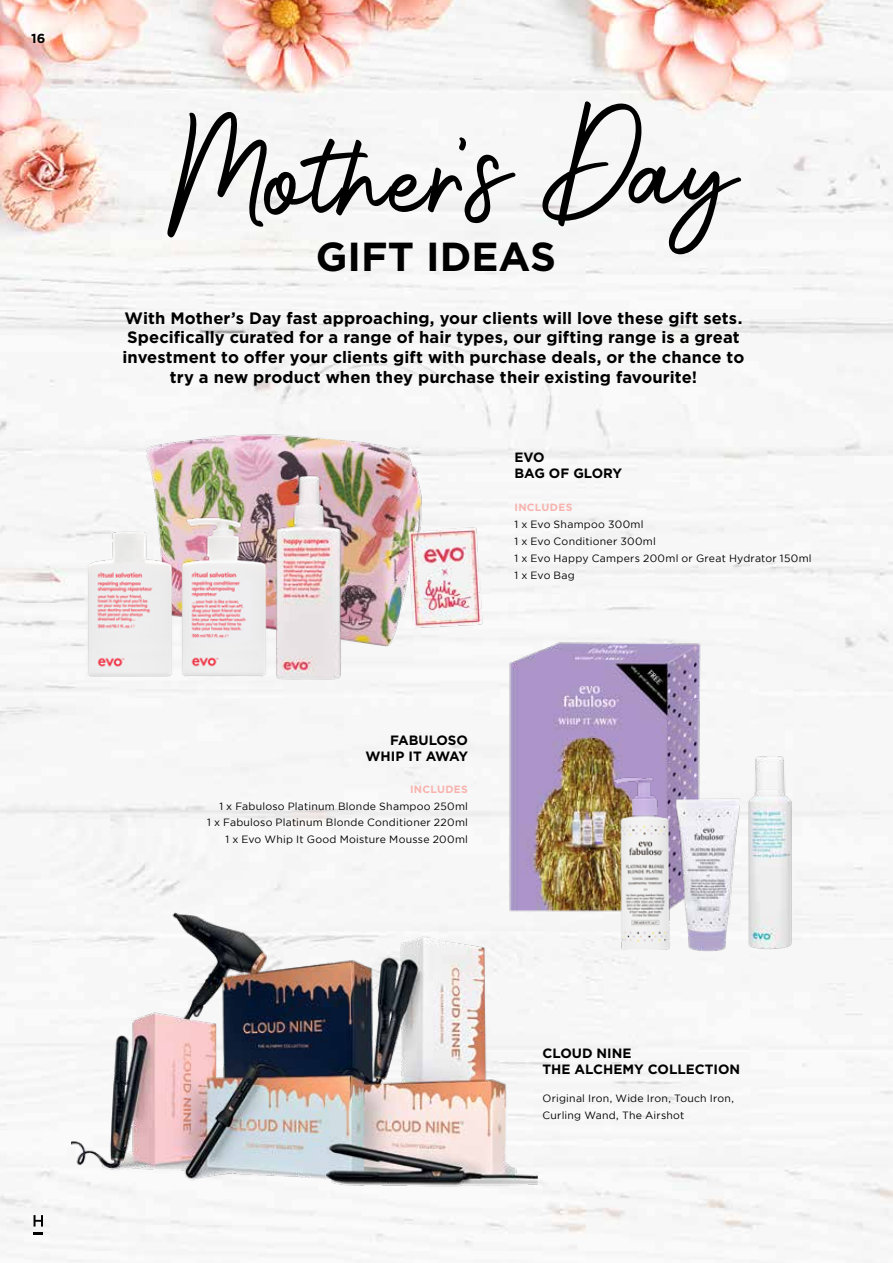
<style>
.page{position:relative;width:893px;height:1263px;background:#fff}
.page>*{position:absolute;margin:0;border:0;box-sizing:border-box;transform-origin:0 0}
.t1{font:73.05px "Photoshoot";color:#000}
.t2{font:700 40.5px "Gotham";color:#000}
.t3{font:700 16.5px/19.8px "Gotham";letter-spacing:.005em;color:#000;text-align:center}
.t4{font:700 13.5px/16.2px "Gotham";color:#000}
.t5{font:700 13.05px "Gotham";color:#000}
.t6{font:10.5px/16.8px "Gotham";letter-spacing:.02em;color:#000}
.t7{font:700 10.5px "Gotham";letter-spacing:.03em;color:#f8b3ae}
</style>
<div class="page">
<img style="left:0;top:0;width:893px;height:1263px">
<img style="left:503px;top:636px;width:201px;height:278px">
<img style="left:672px;top:792px;width:69px;height:160px">
<img style="left:608px;top:775px;width:65px;height:174px">
<img style="left:736px;top:747px;width:59px;height:202px">
<img style="left:72px;top:373px;width:434px;height:326px">
<img style="left:76px;top:529px;width:93px;height:148px">
<img style="left:169px;top:512px;width:109px;height:177px">
<img style="left:265px;top:466px;width:87px;height:221px">
<img style="left:72px;top:888px;width:465px;height:316px">
<svg style="left:34px;top:1215px;width:9px;height:11px"></svg>
<svg style="left:34px;top:1232px;width:9px;height:2px"></svg>
<p class="t5" style="left:31px;top:30px;width:16px">16</p>
<h1 class="t1" style="left:166px;top:145px;width:572px;rotate:-1deg">Mother's Day</h1>
<h2 class="t2" style="left:316px;top:230px;width:242px">GIFT IDEAS</h2>
<p class="t3" style="left:123px;top:308px;width:623px">With Mother’s Day fast approaching, your clients will love these gift sets.<br>Specifically curated for a range of hair types, our gifting range is a great investment to offer your clients gift with purchase deals, or the chance to try a new product when they purchase their existing favourite!</p>
<p class="t4" style="left:514px;top:449px;width:109px">EVO<br>BAG OF GLORY</p>
<p class="t7" style="left:514px;top:501px;width:59px">INCLUDES</p>
<p class="t6" style="left:514px;top:516px;width:299px">1 x Evo Shampoo 300ml<br>1 x Evo Conditioner 300ml<br>1 x Evo Happy Campers 200ml or Great Hydrator 150ml<br>1 x Evo Bag</p>
<p class="t4" style="left:365px;top:732px;width:104px;text-align:right">FABULOSO<br>WHIP IT AWAY</p>
<p class="t7" style="left:410px;top:782px;width:59px">INCLUDES</p>
<p class="t6" style="left:207px;top:797px;width:262px;text-align:right">1 x Fabuloso Platinum Blonde Shampoo 250ml<br>1 x Fabuloso Platinum Blonde Conditioner 220ml<br>1 x Evo Whip It Good Moisture Mousse 200ml</p>
<p class="t4" style="left:543px;top:1045px;width:199px">CLOUD NINE<br>THE ALCHEMY COLLECTION</p>
<p class="t6" style="left:543px;top:1090px;width:193px">Original Iron, Wide Iron, Touch Iron,<br>Curling Wand, The Airshot</p>
</div>
